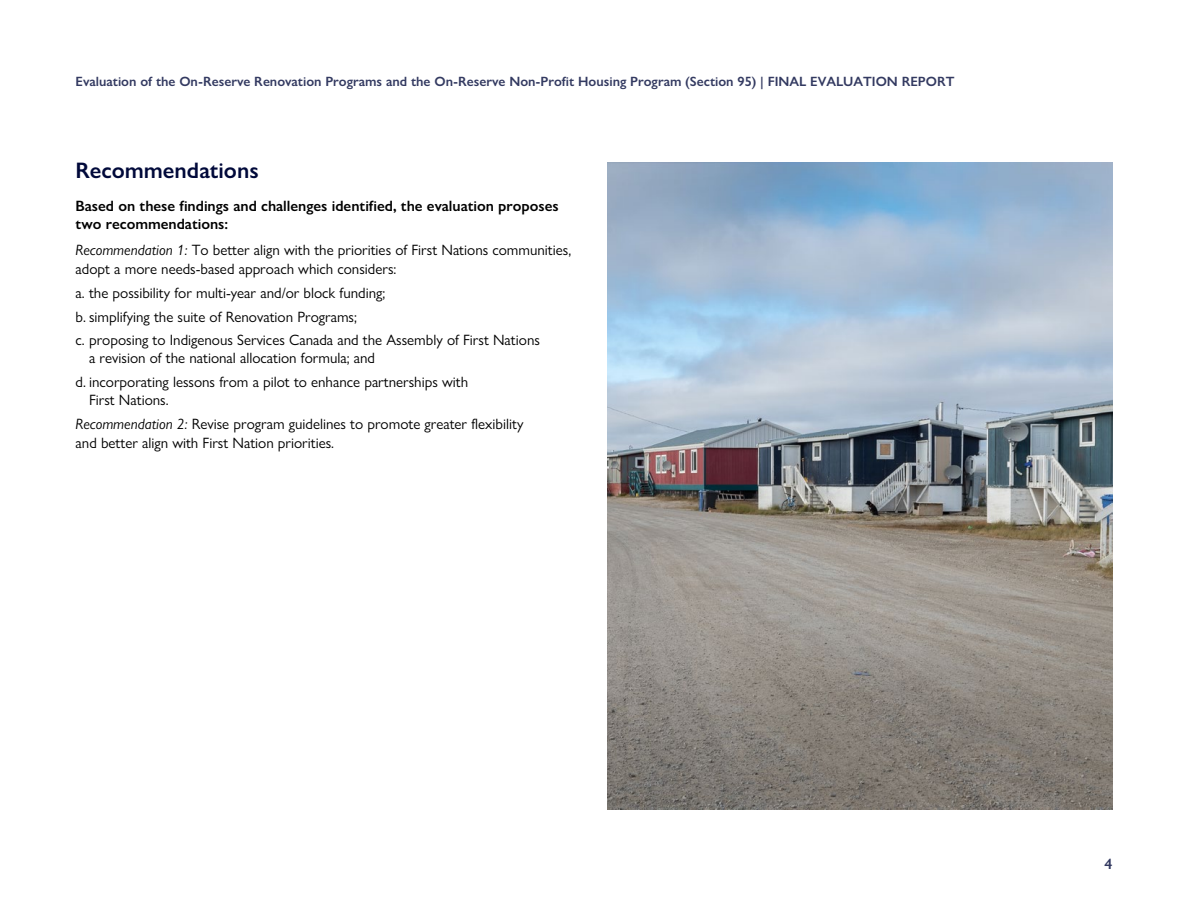
<style>
.page{position:relative;width:1188px;height:918px;background:#fff}
.page>*{position:absolute;margin:0;border:0;box-sizing:border-box;transform-origin:0 0}
.H3_Subhead2{font:600 22.5px "Gill Sans Nova";color:#00093a}
.P_Body{font:15px/18.8px "Gill Sans Nova";color:#000}
.P_Body-2{font:600 15px/18.8px "Gill Sans Nova";color:#000}
.t1{font:600 15px "Gill Sans Nova";color:#333a61}
.t2{font:600 13.5px "Gill Sans Nova";color:#333a61}
.s1{font-style:italic}
</style>
<div class="page">
<img style="left:608px;top:162px;width:504px;height:648px">
<p class="t2" style="left:76px;top:73px;width:880px">Evaluation of the On-Reserve Renovation Programs and the On-Reserve Non-Profit Housing Program (Section 95) | FINAL EVALUATION REPORT</p>
<h3 class="H3_Subhead2" style="left:76px;top:157px;width:185px">Recommendations</h3>
<p class="P_Body-2" style="left:76px;top:196px;width:485px">Based on these findings and challenges identified, the evaluation proposes two recommendations:</p>
<p class="P_Body" style="left:76px;top:240px;width:497px"><span class="s1">Recommendation 1:</span> To better align with the priorities of First Nations communities, adopt a more needs-based approach which considers:</p>
<p class="P_Body" style="left:76px;top:284px;width:311px">a. the possibility for multi-year and/or block funding;</p>
<p class="P_Body" style="left:76px;top:307px;width:283px">b. simplifying the suite of Renovation Programs;</p>
<p class="P_Body" style="left:89px;top:331px;width:452px;line-height:18px;text-indent:-14px">c. proposing to Indigenous Services Canada and the Assembly of First Nations a revision of the national allocation formula; and</p>
<p class="P_Body" style="left:89px;top:372px;width:381px;line-height:18px;text-indent:-14px">d. incorporating lessons from a pilot to enhance partnerships with<br>First Nations.</p>
<p class="P_Body" style="left:76px;top:414px;width:449px"><span class="s1">Recommendation 2:</span> Revise program guidelines to promote greater flexibility and better align with First Nation priorities.</p>
<p class="t1" style="left:1104px;top:855px;width:9px">4</p>
</div>
